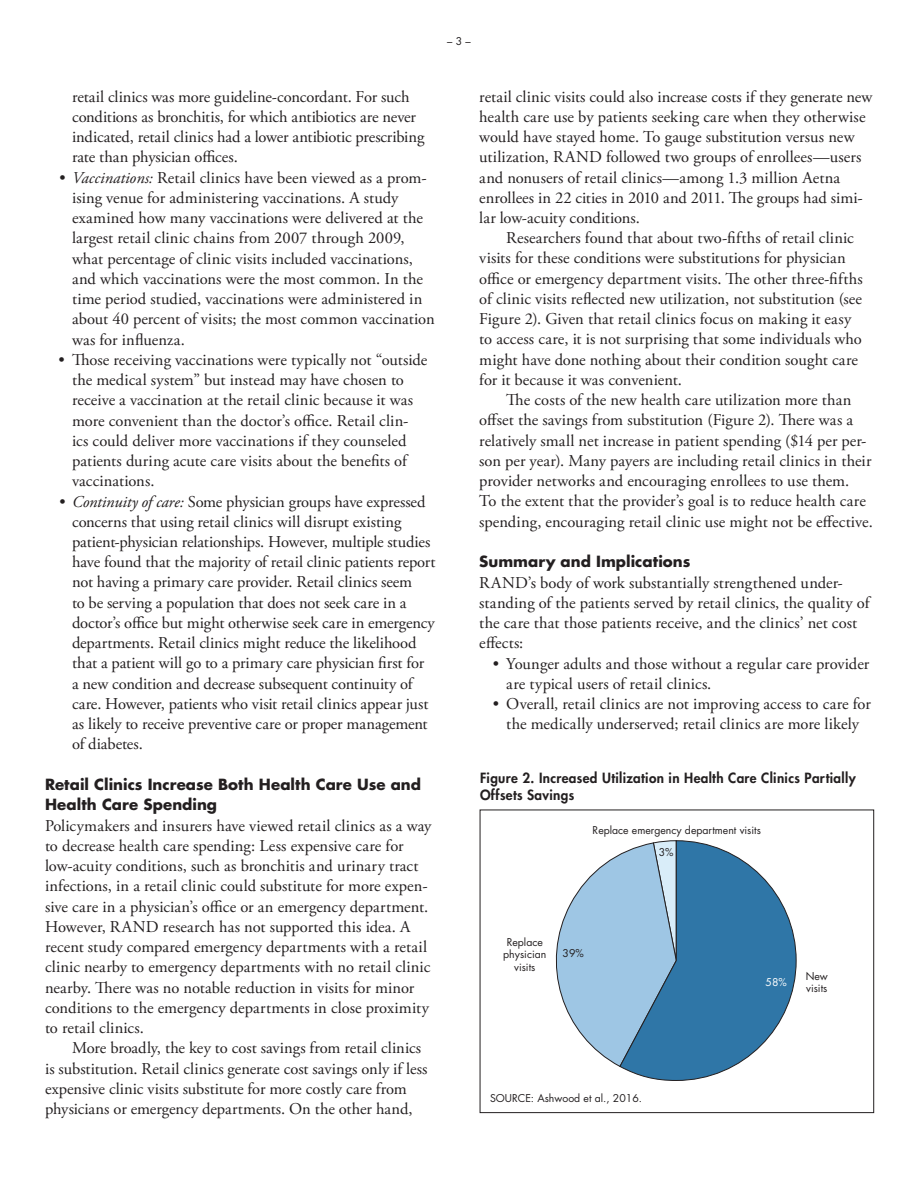
<style>
.page{position:relative;width:918px;height:1188px;background:#fff}
.page>*{position:absolute;margin:0;border:0;box-sizing:border-box;transform-origin:0 0}
.t1{font:16.5px/20.2px "Adobe Garamond Pro";color:#231f20}
.t2{font:700 15px/20.2px "Futura Std";color:#231f20}
.t3{font:800 13.65px/16.8px "Futura Std";letter-spacing:.025em;color:#231f20}
.t4{font:10.5px/12.8px "Futura Std";color:#231f20}
.t5{font:10.5px "Futura Std";color:#fff}
.s1{font-style:italic}
</style>
<div class="page">
<div style="left:480px;top:810px;width:394px;height:303px;border:1px solid #231f20"></div>
<svg style="left:555px;top:840px;width:242px;height:241px"></svg>
<p class="t4" style="left:447px;top:35px;width:25px">– 3 –</p>
<p class="t1" style="left:72px;top:88px;width:354px">retail clinics was more guideline-concordant. For such conditions as bronchitis, for which antibiotics are never indicated, retail clinics had a lower antibiotic prescribing rate than physician offices.</p>
<p class="t1" style="left:72px;top:169px;width:364px;text-indent:-13px"><span class="s1">• Vaccinations:</span> Retail clinics have been viewed as a prom&shy;ising venue for administering vaccinations. A study examined how many vaccinations were delivered at the largest retail clinic chains from 2007 through 2009, what percentage of clinic visits included vaccinations, and which vaccinations were the most common. In the time period studied, vaccinations were administered in about 40 percent of visits; the most common vaccination was for influenza.</p>
<p class="t1" style="left:72px;top:351px;width:357px;text-indent:-13px">• Those receiving vaccinations were typically not “outside the medical system” but instead may have chosen to receive a vaccination at the retail clinic because it was more convenient than the doctor’s office. Retail clin&shy;ics could deliver more vaccinations if they counseled patients during acute care visits about the benefits of vaccinations.</p>
<p class="t1" style="left:72px;top:493px;width:365px;text-indent:-13px"><span class="s1">• Continuity of care:</span> Some physician groups have expressed concerns that using retail clinics will disrupt existing patient-physician relationships. However, multiple studies have found that the majority of retail clinic patients report not having a primary care provider. Retail clinics seem<br>to be serving a population that does not seek care in a doctor’s office but might otherwise seek care in emergency departments. Retail clinics might reduce the likelihood that a patient will go to a primary care physician first for<br>a new condition and decrease subsequent continuity of care. However, patients who visit retail clinics appear just as likely to receive preventive care or proper management of diabetes.</p>
<p class="t2" style="left:45px;top:776px;width:378px">Retail Clinics Increase Both Health Care Use and<br>Health Care Spending</p>
<p class="t1" style="left:45px;top:817px;width:388px">Policymakers and insurers have viewed retail clinics as a way to decrease health care spending: Less expensive care for low-acuity conditions, such as bronchitis and urinary tract infections, in a retail clinic could substitute for more expen&shy;sive care in a physician’s office or an emergency department.<br>However, RAND research has not supported this idea. A recent study compared emergency departments with a retail clinic nearby to emergency departments with no retail clinic nearby. There was no notable reduction in visits for minor conditions to the emergency departments in close proximity to retail clinics.</p>
<p class="t1" style="left:45px;top:1039px;width:384px;text-indent:27px">More broadly, the key to cost savings from retail clinics is substitution. Retail clinics generate cost savings only if less expensive clinic visits substitute for more costly care from physicians or emergency departments. On the other hand,</p>
<p class="t1" style="left:479px;top:88px;width:395px">retail clinic visits could also increase costs if they generate new health care use by patients seeking care when they otherwise would have stayed home. To gauge substitution versus new utilization, RAND followed two groups of enrollees—users and nonusers of retail clinics—among 1.3 million Aetna enrollees in 22 cities in 2010 and 2011. The groups had simi&shy;lar low-acuity conditions.</p>
<p class="t1" style="left:479px;top:229px;width:385px;text-indent:27px">Researchers found that about two-fifths of retail clinic visits for these conditions were substitutions for physician office or emergency department visits. The other three-fifths of clinic visits reflected new utilization, not substitution (see Figure 2). Given that retail clinics focus on making it easy to access care, it is not surprising that some individuals who might have done nothing about their condition sought care for it because it was convenient.</p>
<p class="t1" style="left:479px;top:391px;width:395px;text-indent:27px">The costs of the new health care utilization more than offset the savings from substitution (Figure 2). There was a relatively small net increase in patient spending ($14 per per&shy;son per year). Many payers are including retail clinics in their provider networks and encouraging enrollees to use them.<br>To the extent that the provider’s goal is to reduce health care spending, encouraging retail clinic use might not be effective.</p>
<p class="t2" style="left:479px;top:553px;width:213px">Summary and Implications</p>
<p class="t1" style="left:479px;top:574px;width:392px">RAND’s body of work substantially strengthened under&shy;standing of the patients served by retail clinics, the quality of the care that those patients receive, and the clinics’ net cost effects:</p>
<p class="t1" style="left:506px;top:655px;width:365px;text-indent:-13px">• Younger adults and those without a regular care provider are typical users of retail clinics.</p>
<p class="t1" style="left:493px;top:695px;width:380px;text-align:center">• Overall, retail clinics are not improving access to care for the medically underserved; retail clinics are more likely</p>
<p class="t3" style="left:480px;top:771px;width:377px">Figure 2. Increased Utilization in Health Care Clinics Partially<br>Offsets Savings</p>
<p class="t4" style="left:659px;top:819px;width:104px;line-height:22.5px;text-indent:-66px">Replace emergency department visits<br>3%</p>
<p class="t4" style="left:503px;top:936px;width:45px;text-align:center">Replace physician visits</p>
<p class="t4" style="left:563px;top:948px;width:23px">39%</p>
<p class="t5" style="left:766px;top:977px;width:23px">58%</p>
<p class="t4" style="left:806px;top:970px;width:24px">New visits</p>
<p class="t4" style="left:490px;top:1093px;width:154px">SOURCE: Ashwood et al., 2016.</p>
</div>
